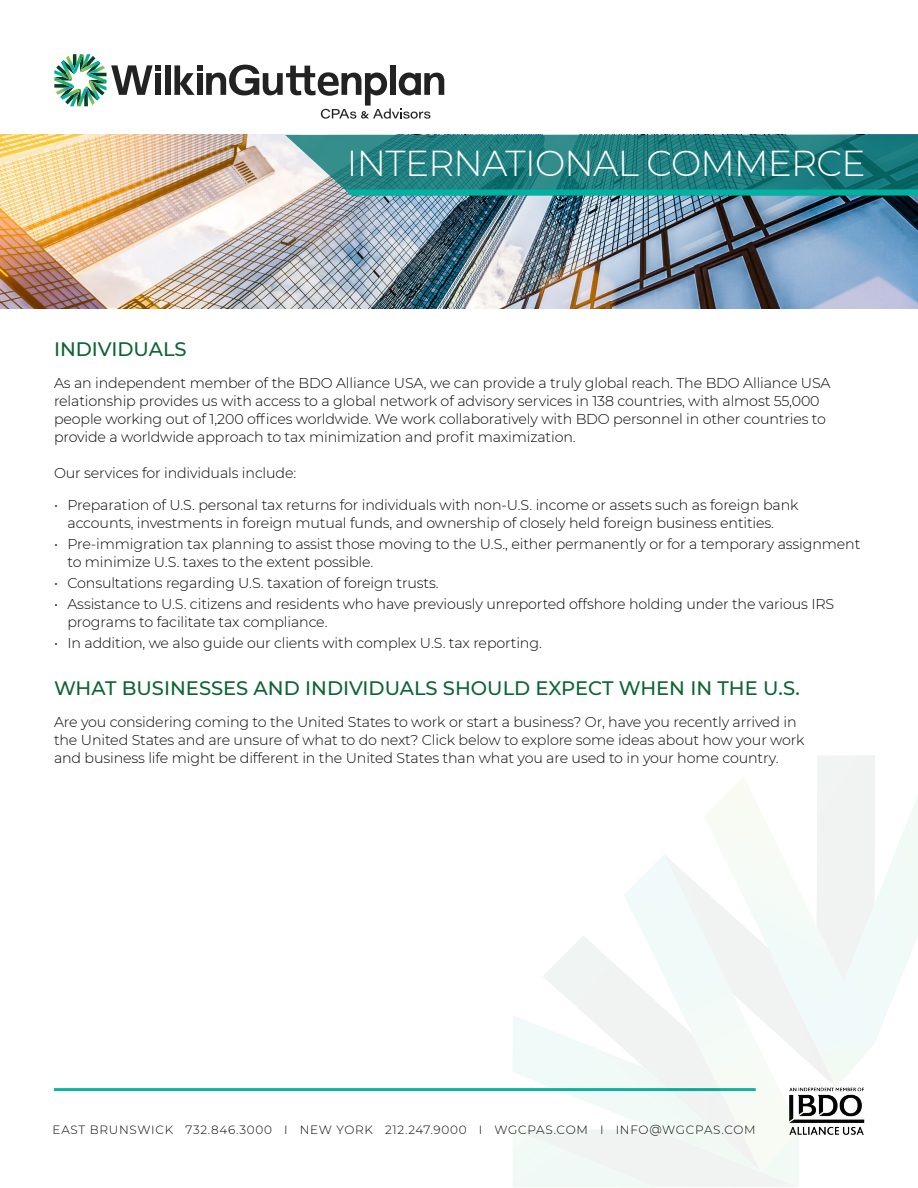
<style>
.page{position:relative;width:918px;height:1188px;background:#fff}
.page>*{position:absolute;margin:0;border:0;box-sizing:border-box;transform-origin:0 0}
.t1{font:300 36px "Montserrat";letter-spacing:-.02em;color:#fff}
.t2{font:500 19.5px "Montserrat";color:#0d6434}
.t3{font:300 14.25px/18px "Montserrat";letter-spacing:-.01em;color:#040503}
.t4{font:300 12px "Montserrat";letter-spacing:.06em;color:#040503}
</style>
<div class="page">
<img style="left:0;top:135px;width:918px;height:174px">
<svg style="left:285px;top:135px;width:633px;height:60px;background:#278686"></svg>
<div style="left:165px;top:65px;width:6px;height:30px;background:#222"></div>
<img style="left:54px;top:54px;width:107px;height:52px">
<div style="left:155px;top:73px;width:6px;height:22px;background:#222"></div>
<svg style="left:174px;top:65px;width:270px;height:54px"></svg>
<hr style="left:54px;top:1088px;width:702px;height:3px;background:#0eb2a0">
<svg style="left:512px;top:755px;width:406px;height:433px"></svg>
<p class="t1" style="left:347px;top:139px;width:520px">INTERNATIONAL COMMERCE</p>
<p class="t2" style="left:54px;top:336px;width:134px">INDIVIDUALS</p>
<p class="t3" style="left:54px;top:374px;width:778px">As an independent member of the BDO Alliance USA, we can provide a truly global reach. The BDO Alliance USA relationship provides us with access to a global network of advisory services in 138 countries, with almost 55,000 people working out of 1,200 offices worldwide. We work collaboratively with BDO personnel in other countries to provide a worldwide approach to tax minimization and profit maximization.</p>
<p class="t3" style="left:54px;top:463px;width:244px">Our services for individuals include:</p>
<p class="t3" style="left:68px;top:495px;width:733px;text-indent:-14px">• Preparation of U.S. personal tax returns for individuals with non-U.S. income or assets such as foreign bank accounts, investments in foreign mutual funds, and ownership of closely held foreign business entities.</p>
<p class="t3" style="left:68px;top:534px;width:794px;text-indent:-14px">• Pre-immigration tax planning to assist those moving to the U.S., either permanently or for a temporary assignment to minimize U.S. taxes to the extent possible.</p>
<p class="t3" style="left:54px;top:573px;width:386px">• Consultations regarding U.S. taxation of foreign trusts.</p>
<p class="t3" style="left:68px;top:594px;width:768px;text-indent:-14px">• Assistance to U.S. citizens and residents who have previously unreported offshore holding under the various IRS programs to facilitate tax compliance.</p>
<p class="t3" style="left:54px;top:633px;width:489px">• In addition, we also guide our clients with complex U.S. tax reporting.</p>
<p class="t2" style="left:54px;top:674px;width:747px">WHAT BUSINESSES AND INDIVIDUALS SHOULD EXPECT WHEN IN THE U.S.</p>
<p class="t3" style="left:54px;top:712px;width:752px">Are you considering coming to the United States to work or start a business? Or, have you recently arrived in the United States and are unsure of what to do next? Click below to explore some ideas about how your work and business life might be different in the United States than what you are used to in your home country.</p>
<p class="t4" style="left:53px;top:1121px;width:705px">EAST BRUNSWICK 732.846.3000 I NEW YORK 212.247.9000 I WGCPAS.COM I INFO@WGCPAS.COM</p>
</div>
